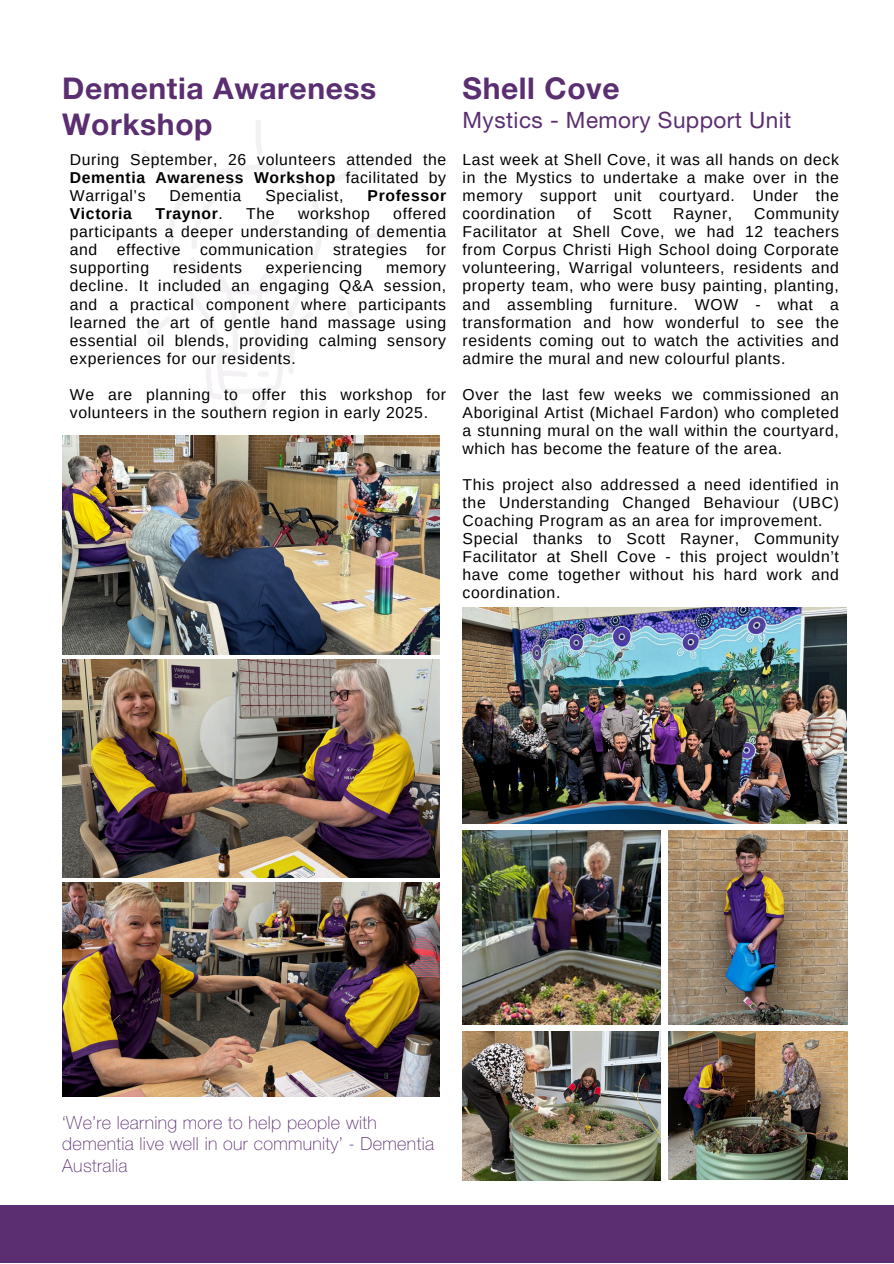
<style>
.page{position:relative;width:894px;height:1264px;background:#fff}
.page>*{position:absolute;margin:0;border:0;box-sizing:border-box;transform-origin:0 0}
.t1{font:700 30px/36px "Helvetica Neue LT Std";letter-spacing:.02em;color:#5a2e71}
.t2{font:22.5px "Helvetica Neue LT Std";letter-spacing:.02em;color:#5a2e71}
.t3{font:100 18px/21.3px "Helvetica Neue LT Std";letter-spacing:.02em;color:#5a2e71}
.t4{font:15.75px/18px "Arimo";letter-spacing:.04em;color:#000;text-align:justify}
.t5{font:700 15.75px "Arimo";letter-spacing:.04em;color:#000}
.s1{font-weight:700}
.s2{font-weight:400}
</style>
<div class="page">
<div style="left:0;top:1205px;width:893px;height:57px;background:#5a2e71"></div>
<svg style="left:116px;top:120px;width:270px;height:296px"></svg>
<img style="left:62px;top:436px;width:377px;height:218px">
<img style="left:62px;top:659px;width:377px;height:218px">
<img style="left:62px;top:882px;width:377px;height:214px">
<img style="left:462px;top:607px;width:384px;height:216px">
<img style="left:462px;top:830px;width:198px;height:194px">
<img style="left:668px;top:830px;width:178px;height:194px">
<img style="left:462px;top:1031px;width:198px;height:149px">
<img style="left:668px;top:1031px;width:178px;height:148px">
<p class="t1" style="left:62px;top:74px;width:315px">Dementia Awareness<br>Workshop</p>
<h1 class="t4" style="left:70px;top:151px;width:378px">During September, 26 volunteers attended the <span class="s1">Dementia Awareness Workshop</span> facilitated by Warrigal’s</h1>
<h1 class="t4" style="left:169px;top:187px;width:73px">Dementia</h1>
<h1 class="t4" style="left:265px;top:187px;width:80px">Specialist,</h1>
<h1 class="t5" style="left:367px;top:187px;width:80px">Professor</h1>
<h1 class="t5" style="left:70px;top:205px;width:64px">Victoria</h1>
<h1 class="t5" style="left:155px;top:205px;width:69px">Traynor<span class="s2">.</span></h1>
<h1 class="t4" style="left:246px;top:205px;width:30px">The</h1>
<h1 class="t4" style="left:298px;top:205px;width:73px">workshop</h1>
<h1 class="t4" style="left:70px;top:205px;width:378px;text-indent:323px">offered participants a deeper understanding of dementia and effective communication strategies for supporting</h1>
<h1 class="t4" style="left:173px;top:259px;width:70px">residents</h1>
<h1 class="t4" style="left:266px;top:259px;width:98px">experiencing</h1>
<h1 class="t4" style="left:70px;top:259px;width:378px;text-indent:316px">memory decline. It included an engaging Q&amp;A session, and a practical component where participants learned the art of gentle hand massage using essential oil blends, providing calming sensory experiences for our residents.</h1>
<h2 class="t4" style="left:70px;top:385px;width:378px">We are planning to offer this workshop for volunteers in the southern region in early 2025.</h2>
<p class="t1" style="left:462px;top:74px;width:159px">Shell Cove</p>
<p class="t2" style="left:462px;top:112px;width:330px">Mystics - Memory Support Unit</p>
<p class="t4" style="left:462px;top:151px;width:378px">Last week at Shell Cove, it was all hands on deck in the Mystics to undertake a make over in the memory support unit courtyard. Under the coordination</p>
<p class="t4" style="left:462px;top:205px;width:378px;text-indent:291px">Community Facilitator at Shell Cove, we had 12 teachers from Corpus Christi High School doing Corporate volunteering, Warrigal volunteers, residents and property team, who were busy painting, planting, and assembling furniture. WOW - what a transformation and how wonderful to see the residents coming out to watch the activities and admire the mural and new colourful plants.</p>
<p class="t4" style="left:462px;top:385px;width:378px">Over the last few weeks we commissioned an Aboriginal Artist (Michael Fardon) who completed a stunning mural on the wall within the courtyard, which has become the feature of the area.</p>
<p class="t4" style="left:462px;top:475px;width:378px">This project also addressed a need identified in the Understanding Changed Behaviour (UBC)<br>Coaching Program as an area for improvement.</p>
<p class="t4" style="left:462px;top:529px;width:378px">Special thanks to Scott Rayner, Community Facilitator at Shell Cove - this project wouldn’t have come together without his hard work and coordination.</p>
<p class="t4" style="left:577px;top:205px;width:15px">of</p>
<p class="t4" style="left:612px;top:205px;width:40px">Scott</p>
<p class="t4" style="left:673px;top:205px;width:60px">Rayner,</p>
<p class="t3" style="left:62px;top:1114px;width:373px">‘We’re learning more to help people with dementia live well in our community’ - Dementia<br>Australia</p>
</div>
